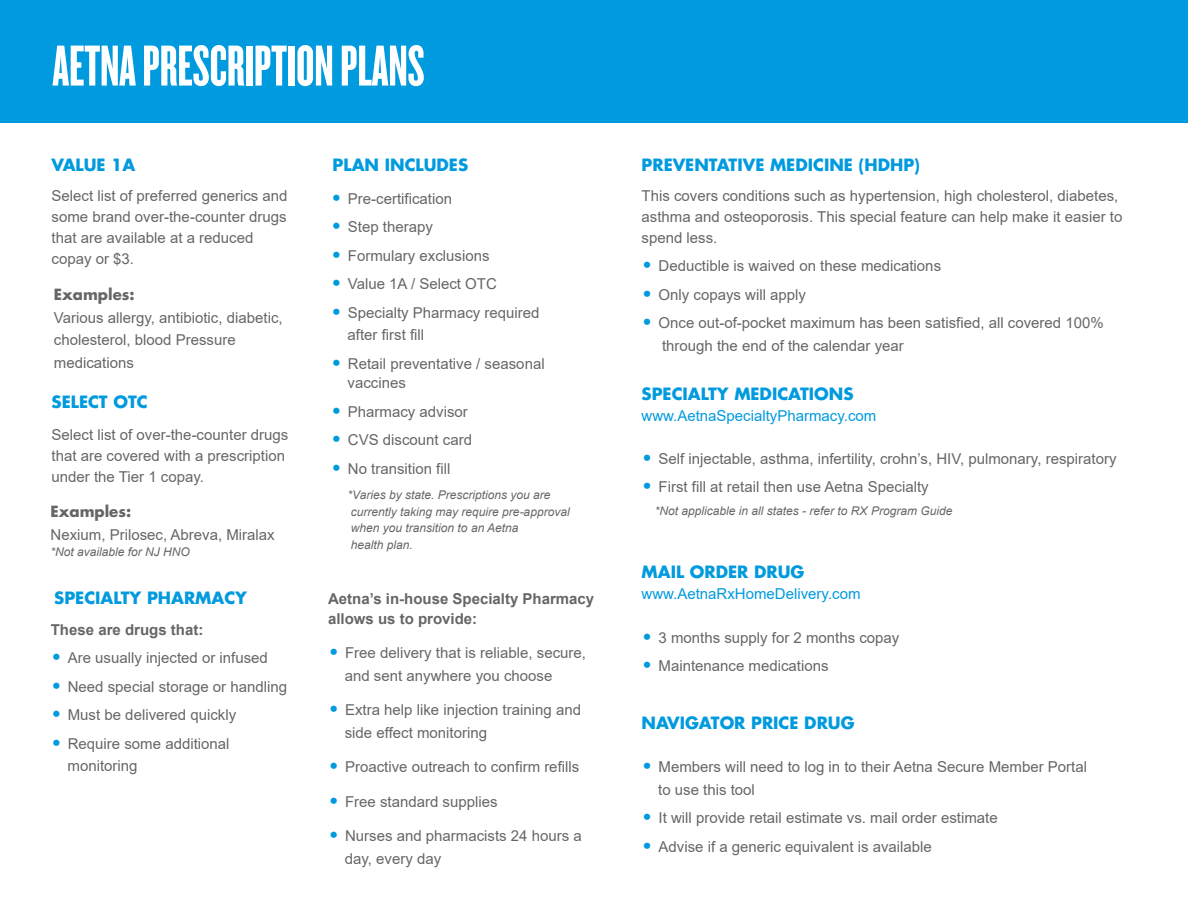
<style>
.page{position:relative;width:1188px;height:918px;background:#fff}
.page>*{position:absolute;margin:0;border:0;box-sizing:border-box;transform-origin:0 0}
.t1{font:60px "Knockout HTF67 Full Bantamwt";color:#fff}
.t2{font:700 16.5px "Futura Std";color:#009ade}
.t3{font:15px/22.5px "Arial";color:#666}
.t4{font:700 15px/19.5px "Arial";color:#666}
.t5{font:15px "Arial";color:#009ade}
.t6{font:700 15px "Futura Std";color:#666}
.t7{font:italic 12px/16.5px "Arial";color:#666}
.s1{font-family:"Futura Std";font-weight:700;font-size:16.5px;color:#009ade}
</style>
<div class="page">
<div style="left:0;top:0;width:1188px;height:123px;background:#009ade"></div>
<h1 class="t1" style="left:53px;top:36px;width:374px">AETNA PRESCRIPTION PLANS</h1>
<p class="t2" style="left:52px;top:154px;width:85px">VALUE 1A</p>
<p class="t2" style="left:333px;top:154px;width:137px">PLAN INCLUDES</p>
<p class="t3" style="left:52px;top:185px;width:237px;line-height:21px">Select list of preferred generics and some brand over-the-counter drugs that are available at a reduced copay or $3.</p>
<p class="t6" style="left:54px;top:285px;width:82px">Examples:</p>
<p class="t3" style="left:54px;top:306px;width:230px">Various allergy, antibiotic, diabetic, cholesterol, blood Pressure medications</p>
<p class="t2" style="left:52px;top:391px;width:98px">SELECT OTC</p>
<p class="t3" style="left:52px;top:424px;width:238px;line-height:21px">Select list of over-the-counter drugs that are covered with a prescription under the Tier 1 copay.</p>
<p class="t6" style="left:51px;top:502px;width:82px">Examples:</p>
<p class="t3" style="left:51px;top:523px;width:226px">Nexium, Prilosec, Abreva, Miralax</p>
<p class="t7" style="left:51px;top:544px;width:141px">*Not available for NJ HNO</p>
<p class="t2" style="left:54px;top:587px;width:194px">SPECIALTY PHARMACY</p>
<p class="t4" style="left:51px;top:620px;width:154px">These are drugs that:</p>
<p class="t3" style="left:51px;top:647px;width:219px"><span class="s1">•</span> Are usually injected or infused</p>
<p class="t3" style="left:51px;top:675px;width:238px"><span class="s1">•</span> Need special storage or handling</p>
<p class="t3" style="left:51px;top:704px;width:187px"><span class="s1">•</span> Must be delivered quickly</p>
<p class="t3" style="left:68px;top:732px;width:164px;text-indent:-17px"><span class="s1">•</span> Require some additional monitoring</p>
<p class="t3" style="left:331px;top:187px;width:123px"><span class="s1">•</span> Pre-certification</p>
<p class="t3" style="left:331px;top:216px;width:104px"><span class="s1">•</span> Step therapy</p>
<p class="t3" style="left:331px;top:244px;width:160px"><span class="s1">•</span> Formulary exclusions</p>
<p class="t3" style="left:331px;top:273px;width:167px"><span class="s1">•</span> Value 1A / Select OTC</p>
<p class="t3" style="left:348px;top:301px;width:194px;text-indent:-17px"><span class="s1">•</span> Specialty Pharmacy required after first fill</p>
<p class="t3" style="left:348px;top:354px;width:199px;line-height:19.5px;text-indent:-17px"><span class="s1">•</span> Retail preventative / seasonal vaccines</p>
<p class="t3" style="left:331px;top:400px;width:139px"><span class="s1">•</span> Pharmacy advisor</p>
<p class="t3" style="left:331px;top:429px;width:143px"><span class="s1">•</span> CVS discount card</p>
<p class="t3" style="left:331px;top:457px;width:121px"><span class="s1">•</span> No transition fill</p>
<p class="t7" style="left:348px;top:487px;width:224px">*Varies by state. Prescriptions you are currently taking may require pre-approval when you transition to an Aetna<br>health plan.</p>
<p class="t4" style="left:328px;top:590px;width:268px">Aetna’s in-house Specialty Pharmacy allows us to provide:</p>
<p class="t3" style="left:345px;top:641px;width:243px;text-indent:-17px"><span class="s1">•</span> Free delivery that is reliable, secure, and sent anywhere you choose</p>
<p class="t3" style="left:345px;top:698px;width:238px;text-indent:-17px"><span class="s1">•</span> Extra help like injection training and side effect monitoring</p>
<p class="t3" style="left:328px;top:755px;width:253px"><span class="s1">•</span> Proactive outreach to confirm refills</p>
<p class="t3" style="left:328px;top:790px;width:171px"><span class="s1">•</span> Free standard supplies</p>
<p class="t3" style="left:345px;top:824px;width:239px;text-indent:-17px"><span class="s1">•</span> Nurses and pharmacists 24 hours a day, every day</p>
<p class="t2" style="left:642px;top:154px;width:280px">PREVENTATIVE MEDICINE (HDHP)</p>
<p class="t3" style="left:642px;top:185px;width:482px;line-height:21px">This covers conditions such as hypertension, high cholesterol, diabetes, asthma and osteoporosis. This special feature can help make it easier to spend less.</p>
<p class="t3" style="left:642px;top:255px;width:301px"><span class="s1">•</span> Deductible is waived on these medications</p>
<p class="t3" style="left:642px;top:283px;width:166px"><span class="s1">•</span> Only copays will apply</p>
<p class="t3" style="left:662px;top:312px;width:443px;text-indent:-21px"><span class="s1">•</span> Once out-of-pocket maximum has been satisfied, all covered 100% through the end of the calendar year</p>
<p class="t2" style="left:642px;top:383px;width:214px">SPECIALTY MEDICATIONS</p>
<p class="t5" style="left:642px;top:405px;width:236px">www.AetnaSpecialtyPharmacy.com</p>
<p class="t3" style="left:642px;top:447px;width:476px"><span class="s1">•</span> Self injectable, asthma, infertility, crohn’s, HIV, pulmonary, respiratory</p>
<p class="t3" style="left:642px;top:475px;width:289px"><span class="s1">•</span> First fill at retail then use Aetna Specialty</p>
<p class="t7" style="left:655px;top:502px;width:299px">*Not applicable in all states - refer to RX Program Guide</p>
<p class="t2" style="left:642px;top:561px;width:164px">MAIL ORDER DRUG</p>
<p class="t5" style="left:642px;top:583px;width:220px">www.AetnaRxHomeDelivery.com</p>
<p class="t3" style="left:642px;top:626px;width:259px"><span class="s1">•</span> 3 months supply for 2 months copay</p>
<p class="t3" style="left:642px;top:655px;width:189px"><span class="s1">•</span> Maintenance medications</p>
<p class="t2" style="left:642px;top:712px;width:215px">NAVIGATOR PRICE DRUG</p>
<p class="t3" style="left:658px;top:755px;width:430px;text-indent:-17px"><span class="s1">•</span> Members will need to log in to their Aetna Secure Member Portal to use this tool</p>
<p class="t3" style="left:642px;top:806px;width:358px"><span class="s1">•</span> It will provide retail estimate vs. mail order estimate</p>
<p class="t3" style="left:642px;top:835px;width:292px"><span class="s1">•</span> Advise if a generic equivalent is available</p>
</div>
